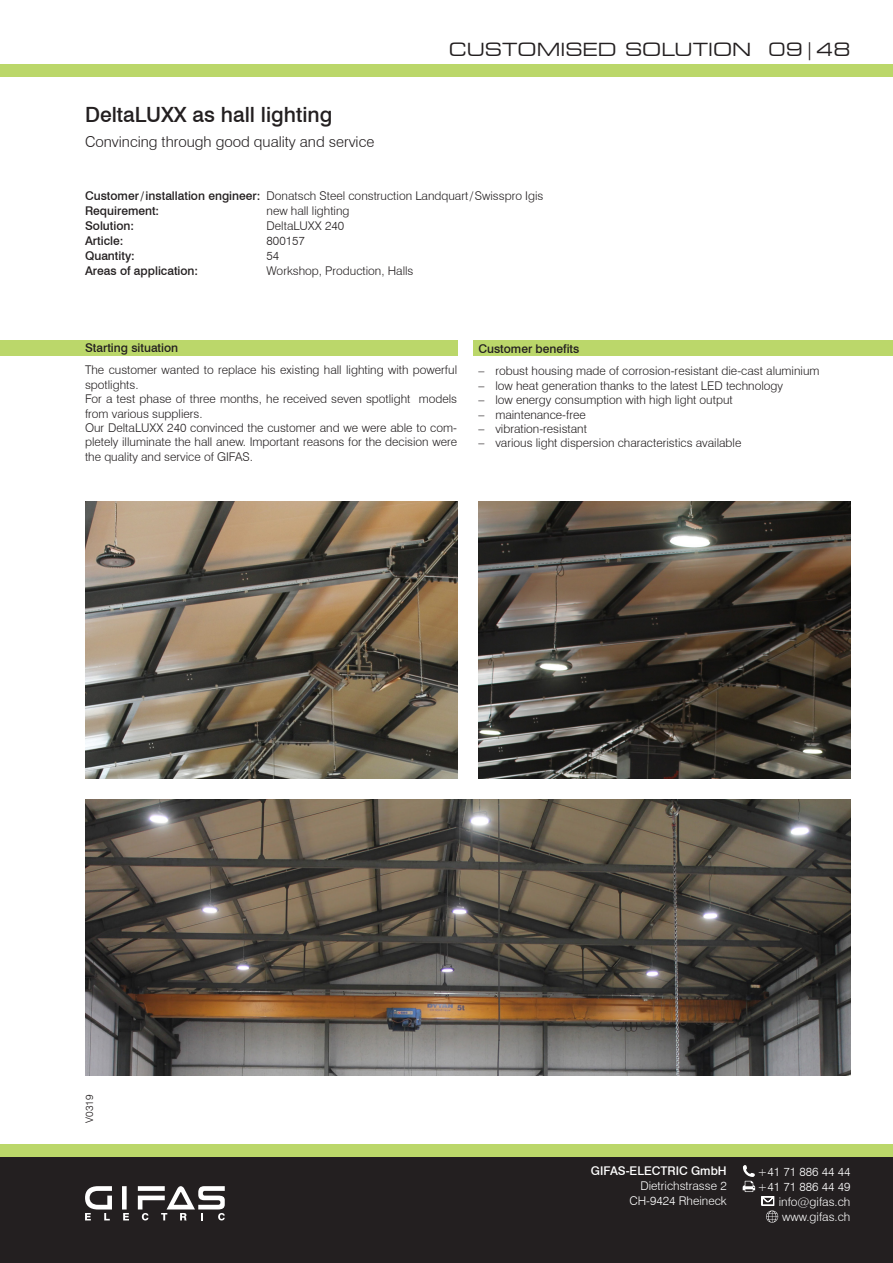
<style>
.page{position:relative;width:893px;height:1263px;background:#fff}
.page>*{position:absolute;margin:0;border:0;box-sizing:border-box;transform-origin:0 0}
.t1{font:500 21px "Swiss 721 BT";color:#231f20}
.t2{font:expanded 18px "Square 721 BT";color:#231f20}
.t3{font:300 15px "Swiss 721 BT";color:#231f20}
.t4{font:300 12px/14.4px "Swiss 721 BT";color:#231f20}
.t5{font:500 12px "Swiss 721 BT";color:#231f20}
.t6{font:300 12px/15px "Swiss 721 BT";color:#fff;text-align:right}
.t7{font:500 12px "Swiss 721 BT";color:#fff}
.t8{font:300 10.5px "Swiss 721 BT";color:#231f20}
.s1{font-weight:500}
</style>
<div class="page">
<div style="left:0;top:1157px;width:893px;height:106px;background:#231f20"></div>
<div style="left:0;top:1144px;width:893px;height:13px;background:#bbd76a"></div>
<div style="left:0;top:64px;width:893px;height:13px;background:#bbd76a"></div>
<div style="left:122px;top:1186px;width:5px;height:23px;background:#fff"></div>
<svg style="left:85px;top:1186px;width:27px;height:34px"></svg>
<svg style="left:123px;top:1213px;width:6px;height:7px"></svg>
<svg style="left:138px;top:1186px;width:87px;height:34px"></svg>
<svg style="left:743px;top:1165px;width:12px;height:27px"></svg>
<svg style="left:762px;top:1196px;width:16px;height:26px"></svg>
<div style="left:0;top:340px;width:457px;height:16px;background:#bbd76a"></div>
<div style="left:473px;top:340px;width:420px;height:16px;background:#bbd76a"></div>
<img style="left:85px;top:502px;width:372px;height:276px">
<img style="left:478px;top:502px;width:372px;height:276px">
<img style="left:85px;top:799px;width:765px;height:277px">
<p class="t1" style="left:85px;top:102px;width:249px">DeltaLUXX as hall lighting</p>
<p class="t3" style="left:85px;top:133px;width:291px">Convincing through good quality and service</p>
<h2 class="t2" style="left:449px;top:39px;width:403px">CUSTOMISED SOLUTION 09|48</h2>
<p class="t4" style="left:85px;top:189px;width:460px"><span class="s1">Customer/installation engineer:</span> Donatsch Steel construction Landquart/Swisspro Igis</p>
<p class="t5" style="left:85px;top:204px;width:76px">Requirement:</p>
<p class="t4" style="left:267px;top:204px;width:84px">new hall lighting</p>
<p class="t5" style="left:85px;top:219px;width:51px">Solution:</p>
<p class="t4" style="left:267px;top:219px;width:79px">DeltaLUXX 240</p>
<p class="t5" style="left:85px;top:234px;width:40px">Article:</p>
<p class="t4" style="left:267px;top:234px;width:40px">800157</p>
<p class="t5" style="left:85px;top:249px;width:51px">Quantity:</p>
<p class="t4" style="left:267px;top:249px;width:14px">54</p>
<p class="t5" style="left:85px;top:264px;width:115px">Areas of application:</p>
<p class="t4" style="left:267px;top:264px;width:148px">Workshop, Production, Halls</p>
<p class="t5" style="left:85px;top:340px;width:95px">Starting situation</p>
<p class="t4" style="left:85px;top:363px;width:374px">The customer wanted to replace his existing hall lighting with powerful spotlights.</p>
<p class="t4" style="left:85px;top:392px;width:374px">For a test phase of three months, he received seven spotlight models from various suppliers.</p>
<p class="t4" style="left:85px;top:420px;width:374px;text-align:justify">Our DeltaLUXX 240 convinced the customer and we were able to com&shy;pletely illuminate the hall anew. Important reasons for the decision were the quality and service of GIFAS.</p>
<p class="t5" style="left:478px;top:341px;width:103px">Customer benefits</p>
<p class="t4" style="left:478px;top:364px;width:343px">– robust housing made of corrosion-resistant die-cast aluminium</p>
<p class="t4" style="left:478px;top:378px;width:306px">– low heat generation thanks to the latest LED technology</p>
<p class="t4" style="left:478px;top:393px;width:256px">– low energy consumption with high light output</p>
<p class="t4" style="left:478px;top:407px;width:109px">– maintenance-free</p>
<p class="t4" style="left:478px;top:421px;width:110px">– vibration-resistant</p>
<p class="t4" style="left:478px;top:436px;width:264px">– various light dispersion characteristics available</p>
<p class="t8" style="left:83px;top:1123px;width:30px;rotate:-90deg">V0319</p>
<p class="t7" style="left:591px;top:1164px;width:137px">GIFAS-ELECTRIC GmbH</p>
<p class="t6" style="left:629px;top:1178px;width:99px">Dietrichstrasse 2<br>CH-9424 Rheineck</p>
<p class="t6" style="left:757px;top:1164px;width:95px">+41 71 886 44 44 +41 71 886 44 49 info@gifas.ch www.gifas.ch</p>
</div>
